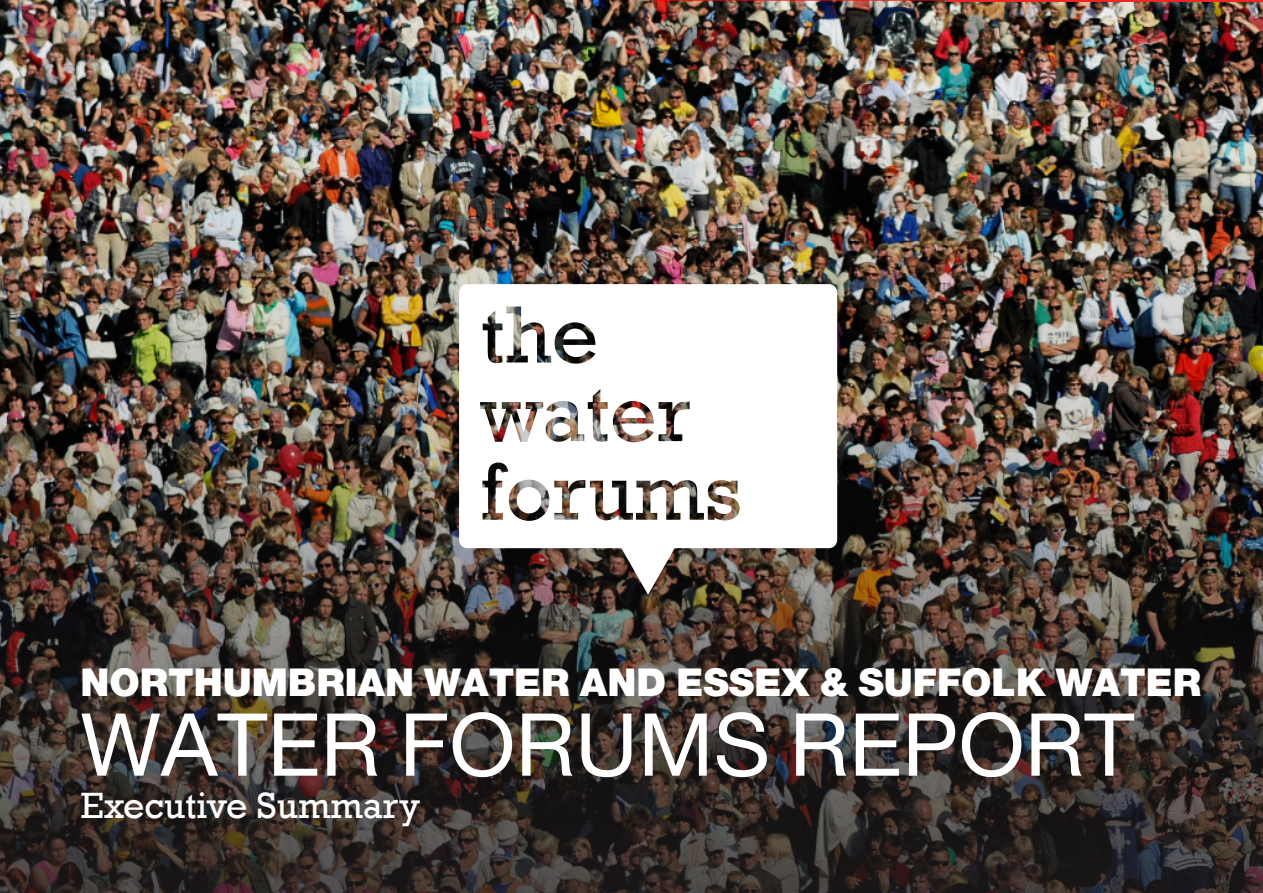
<style>
.page{position:relative;width:1263px;height:893px;background:#fff}
.page>*{position:absolute;margin:0;border:0;box-sizing:border-box;transform-origin:0 0}
.t1{font:87px "Helvetica Neue Roman WHAM";color:#fff}
.t2{font:38.25px "Helvetica Neue Black WHAM";color:#fff}
.t3{font:37.5px "Rockwell";color:#fff}
</style>
<div class="page">
<img style="left:0;top:0;width:577px;height:427px">
<img style="left:577px;top:0;width:591px;height:427px">
<img style="left:1168px;top:1px;width:95px;height:426px">
<hr style="left:948px;top:0;width:315px;height:1px;background:#ee2625">
<img style="left:0;top:427px;width:1263px;height:466px">
<svg style="left:459px;top:284px;width:378px;height:311px"></svg>
<p class="t2" style="left:80px;top:660px;width:1122px">NORTHUMBRIAN WATER AND ESSEX &amp; SUFFOLK WATER</p>
<p class="t1" style="left:80px;top:693px;width:1055px">WATER FORUMS REPORT</p>
<p class="t3" style="left:80px;top:783px;width:341px">Executive Summary</p>
</div>
